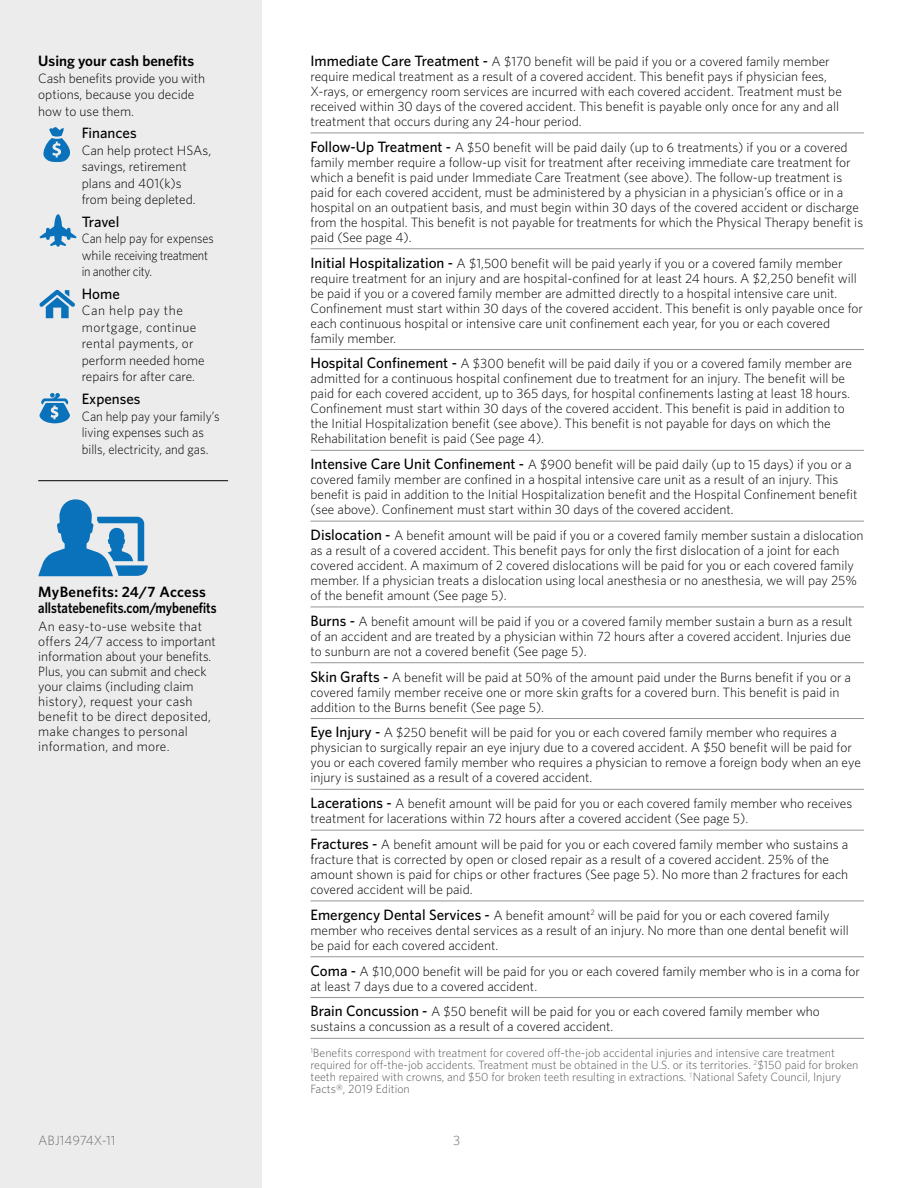
<style>
.page{position:relative;width:918px;height:1188px;background:#fff}
.page>*{position:absolute;margin:0;border:0;box-sizing:border-box;transform-origin:0 0}
.t1{font:600 15px/15.8px "Whitney";color:#000}
.t2{font:500 15px "Whitney";color:#000}
.t3{font:300 13.5px/15px "Whitney";color:#000}
.t4{font:300 13.5px/16.5px "Whitney";letter-spacing:.02em;color:#000}
.t5{font:300 13.5px/16.5px "Whitney";color:#000;scale:.95 1}
.t6{font:300 13.5px/16.5px "Whitney";letter-spacing:-.02em;color:#000;scale:.91 1}
.t7{font:300 13.5px "Whitney";color:#6d6e71}
.t8{font:300 12px/12px "Whitney";color:#58595b}
.s1{font-weight:500;font-size:15px}
</style>
<div class="page">
<div style="left:0;top:0;width:262px;height:1188px;background:#ececec"></div>
<hr style="left:310px;top:133px;width:554px;height:1px;background:#939598">
<hr style="left:310px;top:248px;width:554px;height:1px;background:#939598">
<hr style="left:310px;top:349px;width:554px;height:1px;background:#939598">
<hr style="left:310px;top:450px;width:554px;height:1px;background:#939598">
<hr style="left:310px;top:521px;width:554px;height:1px;background:#939598">
<hr style="left:310px;top:607px;width:554px;height:1px;background:#939598">
<hr style="left:310px;top:662px;width:554px;height:1px;background:#939598">
<hr style="left:310px;top:718px;width:554px;height:1px;background:#939598">
<hr style="left:310px;top:789px;width:554px;height:1px;background:#939598">
<hr style="left:310px;top:830px;width:554px;height:1px;background:#939598">
<hr style="left:310px;top:901px;width:554px;height:1px;background:#939598">
<hr style="left:310px;top:956px;width:554px;height:1px;background:#939598">
<hr style="left:310px;top:997px;width:554px;height:1px;background:#939598">
<hr style="left:310px;top:1038px;width:554px;height:1px;background:#939598">
<svg style="left:43px;top:127px;width:27px;height:35px"></svg>
<div style="left:54px;top:214px;width:8px;height:33px;background:#0a72ba;border-radius:50%"></div>
<svg style="left:39px;top:224px;width:38px;height:22px"></svg>
<svg style="left:39px;top:290px;width:36px;height:28px"></svg>
<svg style="left:39px;top:393px;width:31px;height:30px"></svg>
<svg style="left:38px;top:499px;width:110px;height:77px"></svg>
<hr style="left:38px;top:480px;width:190px;height:1px;background:#000">
<p class="t1" style="left:38px;top:53px;width:157px">Using your cash benefits</p>
<p class="t3" style="left:38px;top:69px;width:168px;line-height:16.5px">Cash benefits provide you with options, because you decide how to use them.</p>
<p class="t2" style="left:82px;top:123px;width:56px">Finances</p>
<p class="t3" style="left:82px;top:141px;width:131px;line-height:16.5px">Can help protect HSAs, savings, retirement plans and 401(k)s<br>from being depleted.</p>
<p class="t2" style="left:82px;top:212px;width:39px">Travel</p>
<p class="t6" style="left:82px;top:230px;width:147px">Can help pay for expenses while receiving treatment in another city.</p>
<p class="t2" style="left:82px;top:284px;width:40px">Home</p>
<p class="t4" style="left:82px;top:302px;width:124px">Can help pay the mortgage, continue rental payments, or perform needed home repairs for after care.</p>
<p class="t2" style="left:82px;top:389px;width:60px">Expenses</p>
<p class="t5" style="left:82px;top:407px;width:147px">Can help pay your family’s living expenses such as bills, electricity, and gas.</p>
<p class="t1" style="left:38px;top:584px;width:180px">MyBenefits: 24/7 Access allstatebenefits.com/mybenefits</p>
<p class="t3" style="left:38px;top:618px;width:179px">An easy-to-use website that offers 24/7 access to important information about your benefits.<br>Plus, you can submit and check your claims (including claim history), request your cash benefit to be direct deposited, make changes to personal information, and more.</p>
<p class="t3" style="left:310px;top:53px;width:533px"><span class="s1">Immediate Care Treatment -</span> A $170 benefit will be paid if you or a covered family member require medical treatment as a result of a covered accident. This benefit pays if physician fees, X-rays, or emergency room services are incurred with each covered accident. Treatment must be received within 30 days of the covered accident. This benefit is payable only once for any and all treatment that occurs during any 24-hour period.</p>
<p class="t3" style="left:310px;top:139px;width:554px"><span class="s1">Follow-Up Treatment -</span> A $50 benefit will be paid daily (up to 6 treatments) if you or a covered family member require a follow-up visit for treatment after receiving immediate care treatment for which a benefit is paid under Immediate Care Treatment (see above). The follow-up treatment is paid for each covered accident, must be administered by a physician in a physician’s office or in a hospital on an outpatient basis, and must begin within 30 days of the covered accident or discharge from the hospital. This benefit is not payable for treatments for which the Physical Therapy benefit is paid (See page 4).</p>
<p class="t3" style="left:310px;top:255px;width:554px"><span class="s1">Initial Hospitalization -</span> A $1,500 benefit will be paid yearly if you or a covered family member require treatment for an injury and are hospital-confined for at least 24 hours. A $2,250 benefit will be paid if you or a covered family member are admitted directly to a hospital intensive care unit.<br>Confinement must start within 30 days of the covered accident. This benefit is only payable once for each continuous hospital or intensive care unit confinement each year, for you or each covered family member.</p>
<p class="t3" style="left:310px;top:356px;width:543px"><span class="s1">Hospital Confinement -</span> A $300 benefit will be paid daily if you or a covered family member are admitted for a continuous hospital confinement due to treatment for an injury. The benefit will be paid for each covered accident, up to 365 days, for hospital confinements lasting at least 18 hours.<br>Confinement must start within 30 days of the covered accident. This benefit is paid in addition to the Initial Hospitalization benefit (see above). This benefit is not payable for days on which the Rehabilitation benefit is paid (See page 4).</p>
<p class="t3" style="left:310px;top:457px;width:548px"><span class="s1">Intensive Care Unit Confinement -</span> A $900 benefit will be paid daily (up to 15 days) if you or a covered family member are confined in a hospital intensive care unit as a result of an injury. This benefit is paid in addition to the Initial Hospitalization benefit and the Hospital Confinement benefit (see above). Confinement must start within 30 days of the covered accident.</p>
<p class="t3" style="left:310px;top:527px;width:555px"><span class="s1">Dislocation -</span> A benefit amount will be paid if you or a covered family member sustain a dislocation as a result of a covered accident. This benefit pays for only the first dislocation of a joint for each covered accident. A maximum of 2 covered dislocations will be paid for you or each covered family member. If a physician treats a dislocation using local anesthesia or no anesthesia, we will pay 25% of the benefit amount (See page 5).</p>
<p class="t3" style="left:310px;top:613px;width:544px"><span class="s1">Burns -</span> A benefit amount will be paid if you or a covered family member sustain a burn as a result of an accident and are treated by a physician within 72 hours after a covered accident. Injuries due to sunburn are not a covered benefit (See page 5).</p>
<p class="t3" style="left:310px;top:669px;width:542px"><span class="s1">Skin Grafts -</span> A benefit will be paid at 50% of the amount paid under the Burns benefit if you or a covered family member receive one or more skin grafts for a covered burn. This benefit is paid in addition to the Burns benefit (See page 5).</p>
<p class="t3" style="left:310px;top:725px;width:552px"><span class="s1">Eye Injury -</span> A $250 benefit will be paid for you or each covered family member who requires a physician to surgically repair an eye injury due to a covered accident. A $50 benefit will be paid for you or each covered family member who requires a physician to remove a foreign body when an eye injury is sustained as a result of a covered accident.</p>
<p class="t3" style="left:310px;top:796px;width:543px"><span class="s1">Lacerations -</span> A benefit amount will be paid for you or each covered family member who receives treatment for lacerations within 72 hours after a covered accident (See page 5).</p>
<p class="t3" style="left:310px;top:836px;width:539px"><span class="s1">Fractures -</span> A benefit amount will be paid for you or each covered family member who sustains a fracture that is corrected by open or closed repair as a result of a covered accident. 25% of the amount shown is paid for chips or other fractures (See page 5). No more than 2 fractures for each covered accident will be paid.</p>
<p class="t3" style="left:310px;top:907px;width:540px"><span class="s1">Emergency Dental Services -</span> A benefit amount<sup>2</sup> will be paid for you or each covered family member who receives dental services as a result of an injury. No more than one dental benefit will be paid for each covered accident.</p>
<p class="t3" style="left:310px;top:963px;width:551px"><span class="s1">Coma -</span> A $10,000 benefit will be paid for you or each covered family member who is in a coma for at least 7 days due to a covered accident.</p>
<p class="t3" style="left:310px;top:1004px;width:511px"><span class="s1">Brain Concussion -</span> A $50 benefit will be paid for you or each covered family member who sustains a concussion as a result of a covered accident.</p>
<p class="t8" style="left:310px;top:1046px;width:549px"><sup>1</sup>Benefits correspond with treatment for covered off-the-job accidental injuries and intensive care treatment required for off-the-job accidents. Treatment must be obtained in the U.S. or its territories. <sup>2</sup>$150 paid for broken teeth repaired with crowns, and $50 for broken teeth resulting in extractions. <sup>†</sup>National Safety Council, Injury Facts®, 2019 Edition</p>
<p class="t7" style="left:38px;top:1131px;width:79px">ABJ14974X-11</p>
<p class="t7" style="left:453px;top:1131px;width:9px">3</p>
</div>
